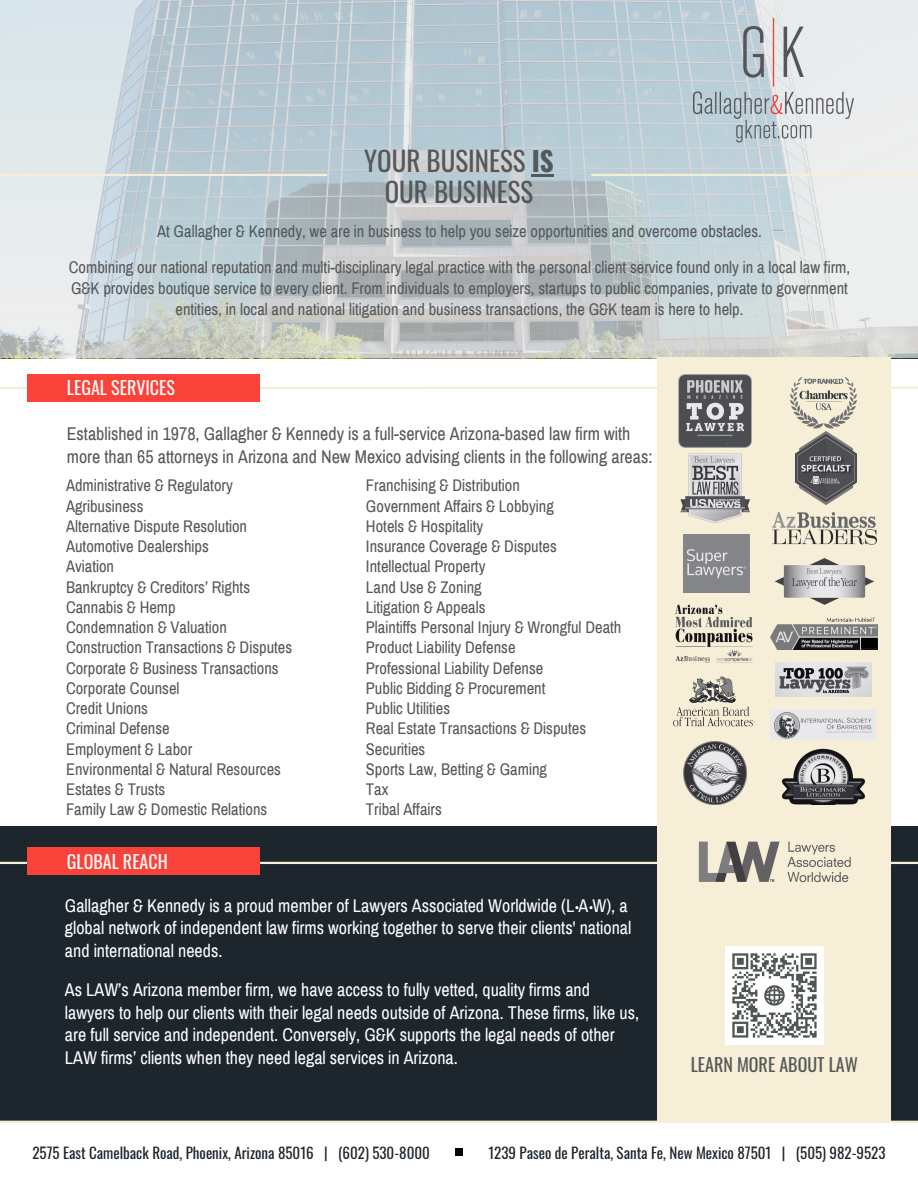
<style>
.page{position:relative;width:918px;height:1188px;background:#fff}
.page>*{position:absolute;margin:0;border:0;box-sizing:border-box;transform-origin:0 0}
.t1{font:27px/31.5px "Oswald";color:#545859;text-align:center}
.t2{font:18px/22.5px "Archivo Narrow";color:#fff}
.t3{font:18px/22.5px "Archivo Narrow";color:#545859}
.t4{font:18px "Oswald";color:#fff}
.t5{font:18px "Oswald";color:#545859}
.t6{font:16.5px/20.2px "Archivo Narrow";color:#545859}
.t7{font:15px "Oswald";color:#1d252d}
.s1{font-weight:700}
</style>
<div class="page">
<svg style="left:0;top:0;width:918px;height:358px;background:#c7d1d5"></svg>
<img style="left:693px;top:19px;width:160px;height:126px">
<hr style="left:591px;top:174px;width:327px;height:2px;background:#f7eed7">
<hr style="left:0;top:174px;width:327px;height:2px;background:#f7eed7">
<hr style="left:0;top:387px;width:918px;height:2px;background:#f7eed7">
<div style="left:27px;top:374px;width:232px;height:28px;background:#f9423a"></div>
<div style="left:455px;top:1149px;width:8px;height:7px;background:#000"></div>
<div style="left:0;top:827px;width:918px;height:295px;background:#1d252d"></div>
<hr style="left:0;top:862px;width:918px;height:2px;background:#f7eed7">
<div style="left:27px;top:847px;width:232px;height:27px;background:#f9423a"></div>
<svg style="left:589px;top:906px;width:4px;height:3px"></svg>
<div style="left:657px;top:358px;width:234px;height:764px;background:#f7eed7"></div>
<img style="left:698px;top:841px;width:153px;height:42px">
<img style="left:726px;top:946px;width:97px;height:98px">
<img style="left:775px;top:558px;width:99px;height:47px">
<img style="left:673px;top:676px;width:82px;height:51px">
<img style="left:772px;top:513px;width:105px;height:31px">
<img style="left:678px;top:374px;width:74px;height:73px">
<img style="left:796px;top:438px;width:60px;height:67px">
<img style="left:683px;top:741px;width:63px;height:63px">
<img style="left:683px;top:534px;width:67px;height:59px">
<img style="left:782px;top:748px;width:83px;height:56px">
<hr style="left:0;top:1121px;width:918px;height:2px;background:#f7eed7">
<img style="left:704px;top:437px;width:22px;height:8px">
<img style="left:775px;top:662px;width:97px;height:34px">
<img style="left:675px;top:605px;width:78px;height:57px">
<div style="left:725px;top:605px;width:31px;height:12px;background:#f7eed7"></div>
<img style="left:790px;top:377px;width:67px;height:61px">
<img style="left:770px;top:618px;width:107px;height:31px">
<div style="left:862px;top:638px;width:15px;height:9px;background:#000"></div>
<img style="left:680px;top:453px;width:70px;height:71px">
<img style="left:771px;top:710px;width:105px;height:30px">
<hr style="left:532px;top:174px;width:22px;height:2px;background:#545859">
<h3 class="t1" style="left:364px;top:144px;width:191px">YOUR BUSINESS <span class="s1">IS<br></span>OUR BUSINESS</h3>
<p class="t6" style="left:157px;top:221px;width:606px">At Gallagher &amp; Kennedy, we are in business to help you seize opportunities and overcome obstacles.</p>
<p class="t6" style="left:69px;top:257px;width:783px;line-height:21px;text-align:center">Combining our national reputation and multi-disciplinary legal practice with the personal client service found only in a local law firm,<br>G&amp;K provides boutique service to every client. From individuals to employers, startups to public companies, private to government entities, in local and national litigation and business transactions, the G&amp;K team is here to help.</p>
<p class="t4" style="left:67px;top:374px;width:110px">LEGAL SERVICES</p>
<h1 class="t3" style="left:67px;top:423px;width:587px">Established in 1978, Gallagher &amp; Kennedy is a full-service Arizona-based law firm with more than 65 attorneys in Arizona and New Mexico advising clients in the following areas:</h1>
<p class="t6" style="left:366px;top:476px;width:257px">Franchising &amp; Distribution<br>Government Affairs &amp; Lobbying<br>Hotels &amp; Hospitality<br>Insurance Coverage &amp; Disputes<br>Intellectual Property<br>Land Use &amp; Zoning<br>Litigation &amp; Appeals<br>Plaintiffs Personal Injury &amp; Wrongful Death<br>Product Liability Defense<br>Professional Liability Defense<br>Public Bidding &amp; Procurement<br>Public Utilities<br>Real Estate Transactions &amp; Disputes<br>Securities<br>Sports Law, Betting &amp; Gaming<br>Tax</p>
<h3 class="t6" style="left:366px;top:800px;width:77px">Tribal Affairs</h3>
<p class="t6" style="left:66px;top:476px;width:228px">Administrative &amp; Regulatory<br>Agribusiness<br>Alternative Dispute Resolution<br>Automotive Dealerships<br>Aviation<br>Bankruptcy &amp; Creditors’ Rights<br>Cannabis &amp; Hemp<br>Condemnation &amp; Valuation<br>Construction Transactions &amp; Disputes<br>Corporate &amp; Business Transactions<br>Corporate Counsel<br>Credit Unions<br>Criminal Defense<br>Employment &amp; Labor<br>Environmental &amp; Natural Resources<br>Estates &amp; Trusts</p>
<p class="t6" style="left:66px;top:800px;width:203px">Family Law &amp; Domestic Relations</p>
<p class="t4" style="left:67px;top:848px;width:102px">GLOBAL REACH</p>
<p class="t2" style="left:65px;top:895px;width:568px">Gallagher &amp; Kennedy is a proud member of Lawyers Associated Worldwide (L A W), a global network of independent law firms working together to serve their clients' national and international needs.</p>
<p class="t2" style="left:65px;top:979px;width:576px">As LAW’s Arizona member firm, we have access to fully vetted, quality firms and lawyers to help our clients with their legal needs outside of Arizona. These firms, like us, are full service and independent. Conversely, G&amp;K supports the legal needs of other LAW firms’ clients when they need legal services in Arizona.</p>
<p class="t5" style="left:691px;top:1050px;width:169px">LEARN MORE ABOUT LAW</p>
<p class="t7" style="left:32px;top:1141px;width:399px">2575 East Camelback Road, Phoenix, Arizona 85016 | (602) 530-8000</p>
<p class="t7" style="left:488px;top:1141px;width:399px">1239 Paseo de Peralta, Santa Fe, New Mexico 87501 | (505) 982-9523</p>
</div>
